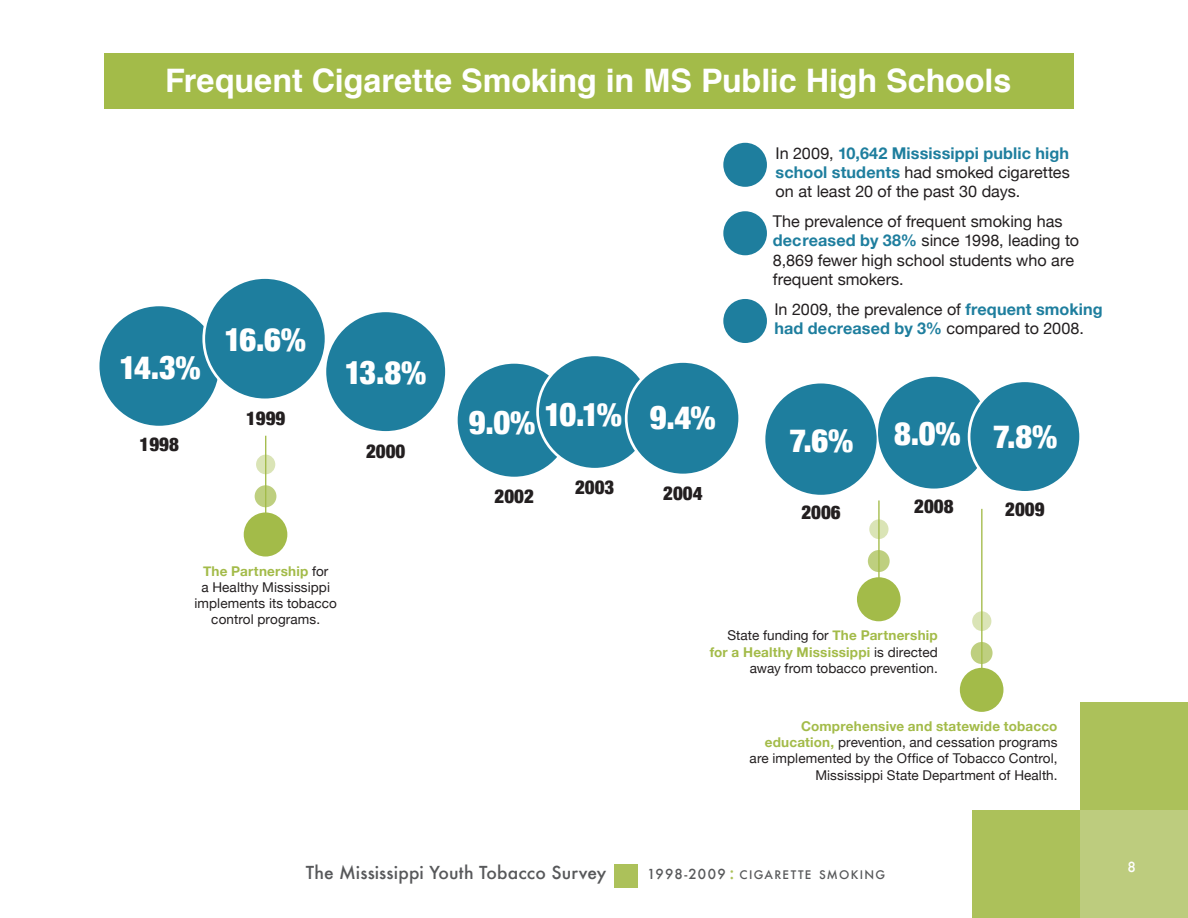
<style>
.page{position:relative;width:1188px;height:918px;background:#fff}
.page>*{position:absolute;margin:0;border:0;box-sizing:border-box;transform-origin:0 0}
.t1{font:700 32.4px "Helvetica";letter-spacing:-.005em;color:#fff}
.t2{font:900 condensed 32.4px "Helvetica Neue";letter-spacing:-.06em;color:#fff}
.t3{font:900 condensed 18.9px "Helvetica Neue";color:#231f20}
.t4{font:500 18px "Futura";color:#acc15a}
.t5{font:500 17.55px "Futura";letter-spacing:.005em;color:#57585a}
.t6{font:16.2px/19.5px "Helvetica Neue";color:#231f20}
.t7{font:500 13.65px "Futura";color:#fff}
.t8{font:13.5px/16.2px "Helvetica Neue";letter-spacing:.005em;color:#231f20;text-align:right}
.t9{font:500 13.5px "Futura";letter-spacing:.08em;color:#57585a}
.t10{font:500 11.55px "Futura";letter-spacing:.115em;color:#57585a}
.s1{font-weight:700;color:#a3bb49}
.s2{font-weight:700;color:#1e7e9e}
</style>
<div class="page">
<div style="left:1080px;top:702px;width:108px;height:108px;background:#acc15a"></div>
<div style="left:972px;top:810px;width:108px;height:108px;background:#acc15a"></div>
<div style="left:1080px;top:810px;width:108px;height:108px;background:#bdcc7e"></div>
<div style="left:614px;top:864px;width:24px;height:24px;background:#acc15a"></div>
<div style="left:104px;top:53px;width:970px;height:55px;background:#a3bb49"></div>
<div style="left:723px;top:143px;width:44px;height:44px;background:#1e7e9e;border-radius:50%"></div>
<hr style="left:265px;top:436px;width:1px;height:103px;background:#a3bb49">
<div style="left:244px;top:512px;width:43px;height:45px;background:#a3bb49;border-radius:50%"></div>
<svg style="left:255px;top:485px;width:21px;height:22px"></svg>
<svg style="left:256px;top:455px;width:19px;height:19px"></svg>
<hr style="left:878px;top:500px;width:2px;height:103px;background:#a3bb49">
<div style="left:857px;top:577px;width:44px;height:44px;background:#a3bb49;border-radius:50%"></div>
<svg style="left:868px;top:550px;width:22px;height:22px"></svg>
<svg style="left:869px;top:519px;width:20px;height:20px"></svg>
<hr style="left:981px;top:509px;width:2px;height:186px;background:#a3bb49">
<div style="left:960px;top:668px;width:43px;height:44px;background:#a3bb49;border-radius:50%"></div>
<svg style="left:971px;top:642px;width:22px;height:22px"></svg>
<svg style="left:972px;top:611px;width:19px;height:20px"></svg>
<div style="left:458px;top:364px;width:113px;height:113px;background:#1e7e9e;border-radius:50%"></div>
<div style="left:99px;top:306px;width:120px;height:120px;background:#1e7e9e;border-radius:50%"></div>
<div style="left:538px;top:355px;width:114px;height:114px;background:#1e7e9e;border-radius:50%"></div>
<div style="left:536px;top:354px;width:117px;height:117px;border:3px solid #fff;border-radius:50%"></div>
<div style="left:765px;top:383px;width:112px;height:112px;background:#1e7e9e;border-radius:50%"></div>
<div style="left:626px;top:361px;width:114px;height:114px;background:#1e7e9e;border-radius:50%"></div>
<div style="left:625px;top:360px;width:116px;height:116px;border:3px solid #fff;border-radius:50%"></div>
<div style="left:878px;top:377px;width:112px;height:112px;background:#1e7e9e;border-radius:50%"></div>
<div style="left:969px;top:381px;width:112px;height:111px;background:#1e7e9e;border-radius:50%"></div>
<div style="left:968px;top:379px;width:114px;height:115px;border:3px solid #fff;border-radius:50%"></div>
<div style="left:204px;top:278px;width:122px;height:122px;background:#1e7e9e;border-radius:50%"></div>
<div style="left:202px;top:276px;width:125px;height:125px;border:3px solid #fff;border-radius:50%"></div>
<div style="left:326px;top:312px;width:119px;height:119px;background:#1e7e9e;border-radius:50%"></div>
<div style="left:723px;top:299px;width:44px;height:44px;background:#1e7e9e;border-radius:50%"></div>
<div style="left:723px;top:211px;width:44px;height:44px;background:#1e7e9e;border-radius:50%"></div>
<h1 class="t1" style="left:165px;top:54px;width:848px">Frequent Cigarette Smoking in MS Public High Schools</h1>
<h1 class="t2" style="left:119px;top:347px;width:83px">14.3%</h1>
<h2 class="t3" style="left:140px;top:433px;width:41px">1998</h2>
<h1 class="t2" style="left:225px;top:319px;width:83px">16.6%</h1>
<h2 class="t3" style="left:246px;top:406px;width:41px">1999</h2>
<h1 class="t2" style="left:345px;top:353px;width:83px">13.8%</h1>
<h2 class="t3" style="left:366px;top:439px;width:41px">2000</h2>
<p class="t8" style="left:195px;top:563px;width:144px;text-align:center"><span class="s1">The Partnership</span> for<br>a Healthy Mississippi implements its tobacco control programs.</p>
<h1 class="t2" style="left:469px;top:402px;width:68px">9.0%</h1>
<h1 class="t2" style="left:545px;top:394px;width:79px">10.1%</h1>
<h1 class="t2" style="left:650px;top:398px;width:67px">9.4%</h1>
<h2 class="t3" style="left:495px;top:485px;width:41px">2002</h2>
<h2 class="t3" style="left:575px;top:476px;width:41px">2003</h2>
<h2 class="t3" style="left:663px;top:481px;width:41px">2004</h2>
<p class="t6" style="left:776px;top:143px;width:296px;text-align:justify">In 2009, <span class="s2">10,642 Mississippi public high school students</span> had smoked cigarettes on at least 20 of the past 30 days.</p>
<p class="t6" style="left:773px;top:211px;width:308px">The prevalence of frequent smoking has <span class="s2">decreased by 38%</span> since 1998, leading to 8,869 fewer high school students who are frequent smokers.</p>
<p class="t6" style="left:774px;top:299px;width:330px">In 2009, the prevalence of <span class="s2">frequent smoking had decreased by 3%</span> compared to 2008.</p>
<h1 class="t2" style="left:789px;top:420px;width:65px">7.6%</h1>
<h1 class="t2" style="left:894px;top:415px;width:165px">8.0% 7.8%</h1>
<h2 class="t3" style="left:801px;top:500px;width:41px">2006</h2>
<h2 class="t3" style="left:914px;top:495px;width:41px">2008</h2>
<h2 class="t3" style="left:1005px;top:498px;width:41px">2009</h2>
<p class="t8" style="left:710px;top:627px;width:230px">State funding for <span class="s1">The Partnership for a Healthy Mississippi</span> is directed away from tobacco prevention.</p>
<p class="t8" style="left:750px;top:718px;width:309px"><span class="s1">Comprehensive and statewide tobacco education,</span> prevention, and cessation programs are implemented by the Office of Tobacco Control, Mississippi State Department of Health.</p>
<p class="t5" style="left:306px;top:860px;width:302px">The Mississippi Youth Tobacco Survey</p>
<p class="t9" style="left:647px;top:865px;width:80px">1998-2009</p>
<p class="t4" style="left:729px;top:860px;width:7px">:</p>
<p class="t10" style="left:740px;top:866px;width:147px">CIGARETTE SMOKING</p>
<p class="t7" style="left:1128px;top:858px;width:10px">8</p>
</div>
